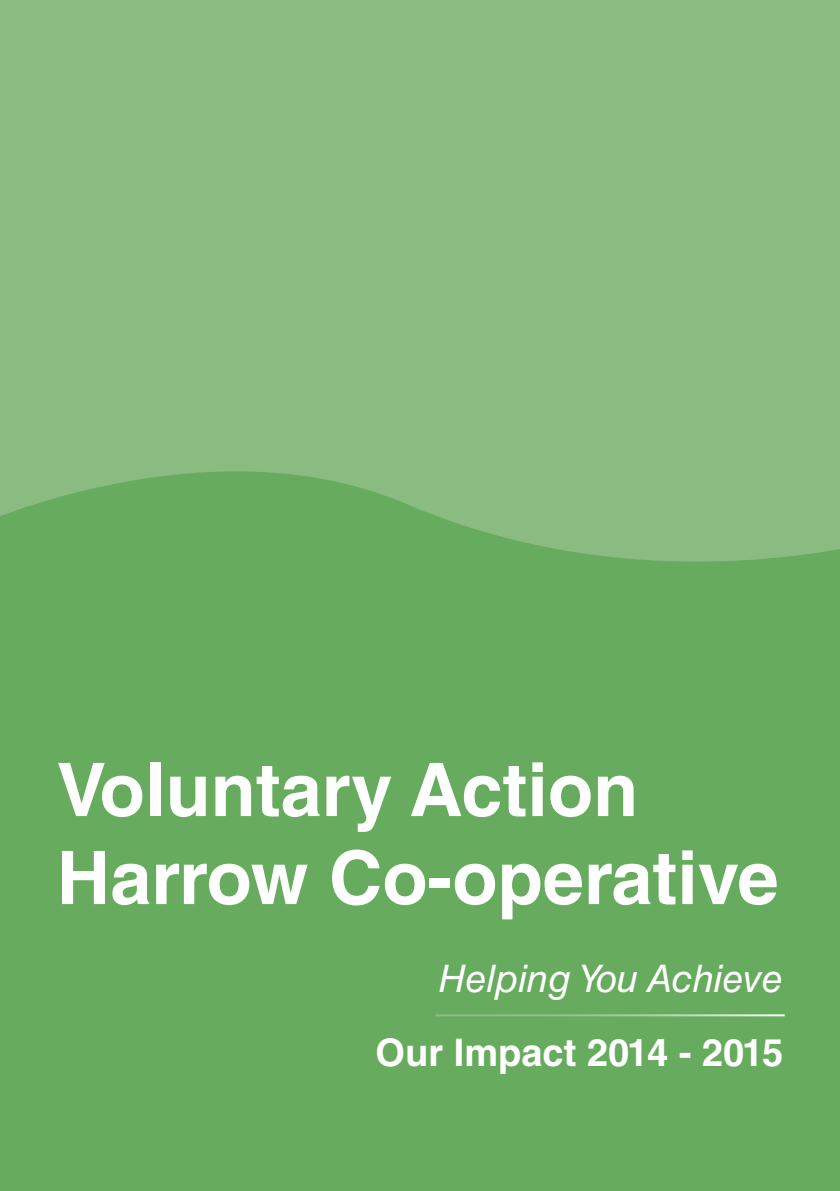
<style>
.page{position:relative;width:840px;height:1191px;background:#fff}
.page>*{position:absolute;margin:0;border:0;box-sizing:border-box;transform-origin:0 0}
.t1{font:700 74px/88px "Helvetica LT Std";color:#fff}
.t2{font:700 38px "Helvetica LT Std";color:#fff}
.t3{font:italic 38px "Helvetica LT Std";color:#fff}
</style>
<div class="page">
<div style="left:36px;top:616px;width:803px;height:200px;background:#67ac5e"></div>
<svg style="left:36px;top:428px;width:803px;height:188px;background:#77b36e"></svg>
<div style="left:0;top:673px;width:356px;height:389px;background:#67ac5e"></div>
<div style="left:0;top:0;width:839px;height:428px;background:#8abb81"></div>
<svg style="left:0;top:428px;width:36px;height:245px;background:#72b169"></svg>
<div style="left:0;top:816px;width:839px;height:375px;background:#67ac5e"></div>
<div style="left:57px;top:763px;width:725px;height:371px;background:#67ac5e"></div>
<hr style="left:435px;top:1014px;width:349px;height:2px;background:#fff">
<p class="t1" style="left:57px;top:745px;width:723px">Voluntary Action<br>Harrow Co-operative</p>
<p class="t3" style="left:438px;top:956px;width:346px">Helping You Achieve</p>
<p class="t2" style="left:375px;top:1029px;width:409px">Our Impact 2014 - 2015</p>
</div>
